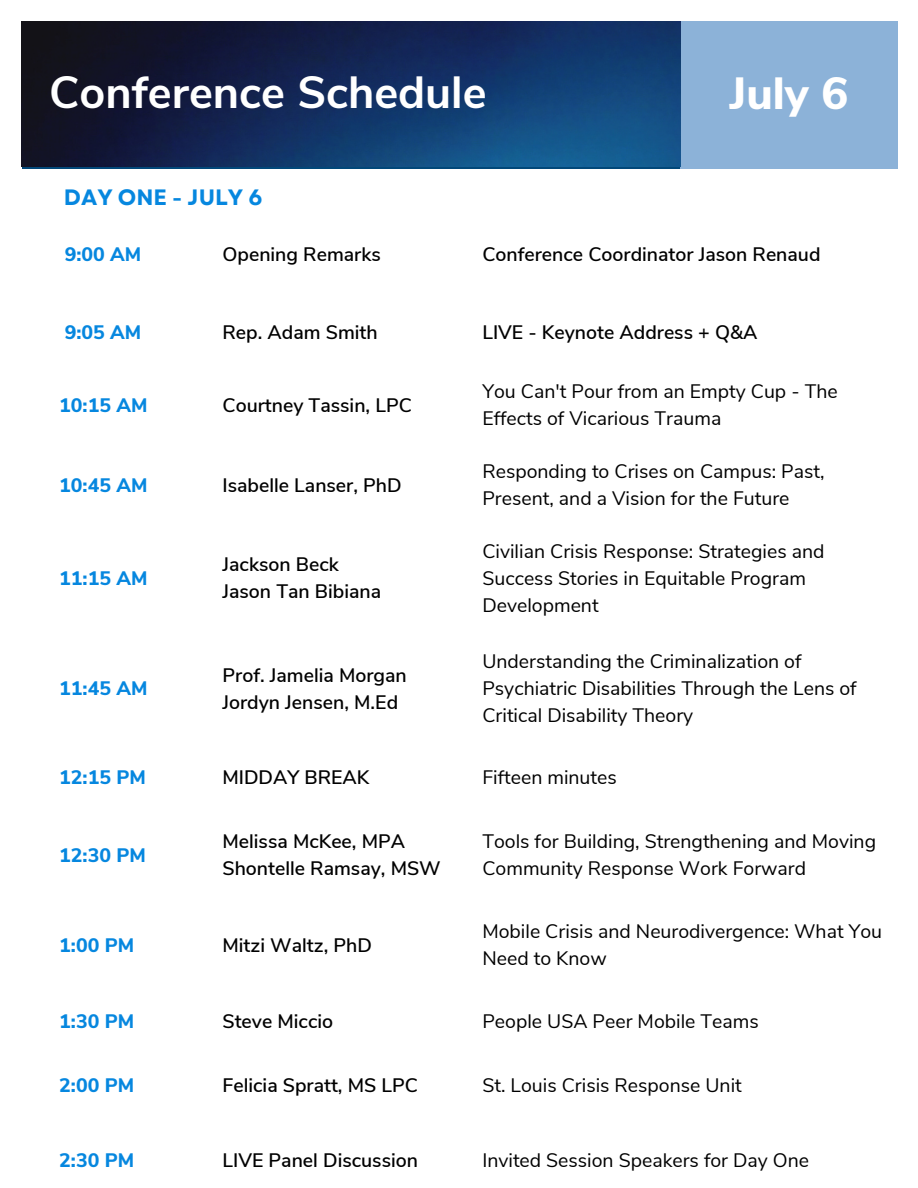
<style>
.page{position:relative;width:918px;height:1188px;background:#fff}
.page>*{position:absolute;margin:0;border:0;box-sizing:border-box;transform-origin:0 0}
.t1{font:700 45px "Nunito Sans";color:#fff}
.t2{font:800 45px "Nunito Sans";color:#fff}
.t3{font:700 22.2px "Garet";color:#0687df}
.t4{font:19.5px/27px "Nunito Sans";color:#000}
.t5{font:600 19.5px "Nunito Sans";color:#000}
.t6{font:800 19.5px "Nunito Sans";color:#0687df}
</style>
<div class="page">
<div style="left:22px;top:21px;width:658px;height:148px;background:linear-gradient(to right,#024879,#024879)"></div>
<div style="left:680px;top:21px;width:218px;height:148px;background:#8cb2d8"></div>
<img style="left:22px;top:21px;width:659px;height:145px">
<p class="t1" style="left:49px;top:62px;width:439px">Conference Schedule</p>
<p class="t2" style="left:729px;top:63px;width:121px">July 6</p>
<p class="t3" style="left:64px;top:182px;width:200px">DAY ONE - JULY 6</p>
<p class="t6" style="left:65px;top:241px;width:78px">9:00 AM</p>
<p class="t5" style="left:223px;top:241px;width:160px">Opening Remarks</p>
<p class="t5" style="left:482px;top:241px;width:340px">Conference Coordinator Jason Renaud</p>
<p class="t6" style="left:65px;top:319px;width:78px">9:05 AM</p>
<p class="t5" style="left:223px;top:319px;width:157px">Rep. Adam Smith</p>
<p class="t5" style="left:482px;top:319px;width:277px">LIVE - Keynote Address + Q&amp;A</p>
<p class="t6" style="left:59px;top:392px;width:90px">10:15 AM</p>
<p class="t5" style="left:223px;top:392px;width:191px">Courtney Tassin, LPC</p>
<p class="t6" style="left:59px;top:472px;width:90px">10:45 AM</p>
<p class="t5" style="left:223px;top:472px;width:181px">Isabelle Lanser, PhD</p>
<p class="t6" style="left:59px;top:565px;width:90px">11:15 AM</p>
<p class="t6" style="left:59px;top:675px;width:90px">11:45 AM</p>
<p class="t5" style="left:223px;top:552px;width:118px">Jackson Beck</p>
<p class="t5" style="left:223px;top:579px;width:160px">Jason Tan Bibiana</p>
<p class="t5" style="left:223px;top:662px;width:186px">Prof. Jamelia Morgan</p>
<p class="t5" style="left:223px;top:689px;width:177px">Jordyn Jensen, M.Ed</p>
<p class="t4" style="left:482px;top:378px;width:357px">You Can't Pour from an Empty Cup - The<br>Effects of Vicarious Trauma</p>
<p class="t4" style="left:482px;top:458px;width:344px">Responding to Crises on Campus: Past,<br>Present, and a Vision for the Future</p>
<p class="t4" style="left:482px;top:538px;width:344px">Civilian Crisis Response: Strategies and<br>Success Stories in Equitable Program<br>Development</p>
<p class="t4" style="left:482px;top:648px;width:376px">Understanding the Criminalization of<br>Psychiatric Disabilities Through the Lens of<br>Critical Disability Theory</p>
<p class="t6" style="left:59px;top:765px;width:88px">12:15 PM</p>
<p class="t5" style="left:223px;top:765px;width:148px">MIDDAY BREAK</p>
<p class="t4" style="left:482px;top:764px;width:136px">Fifteen minutes</p>
<p class="t6" style="left:59px;top:842px;width:88px">12:30 PM</p>
<p class="t5" style="left:223px;top:828px;width:184px">Melissa McKee, MPA</p>
<p class="t5" style="left:223px;top:855px;width:220px">Shontelle Ramsay, MSW</p>
<p class="t6" style="left:59px;top:932px;width:77px">1:00 PM</p>
<p class="t5" style="left:223px;top:932px;width:151px">Mitzi Waltz, PhD</p>
<p class="t4" style="left:482px;top:828px;width:395px">Tools for Building, Strengthening and Moving<br>Community Response Work Forward</p>
<p class="t4" style="left:482px;top:918px;width:401px">Mobile Crisis and Neurodivergence: What You<br>Need to Know</p>
<p class="t6" style="left:59px;top:1009px;width:77px">1:30 PM</p>
<p class="t5" style="left:223px;top:1009px;width:112px">Steve Miccio</p>
<p class="t4" style="left:482px;top:1008px;width:278px">People USA Peer Mobile Teams</p>
<p class="t6" style="left:59px;top:1072px;width:77px">2:00 PM</p>
<p class="t5" style="left:223px;top:1072px;width:197px">Felicia Spratt, MS LPC</p>
<p class="t4" style="left:482px;top:1072px;width:261px">St. Louis Crisis Response Unit</p>
<p class="t6" style="left:59px;top:1147px;width:77px">2:30 PM</p>
<p class="t5" style="left:223px;top:1147px;width:197px">LIVE Panel Discussion</p>
<p class="t4" style="left:482px;top:1147px;width:328px">Invited Session Speakers for Day One</p>
</div>
